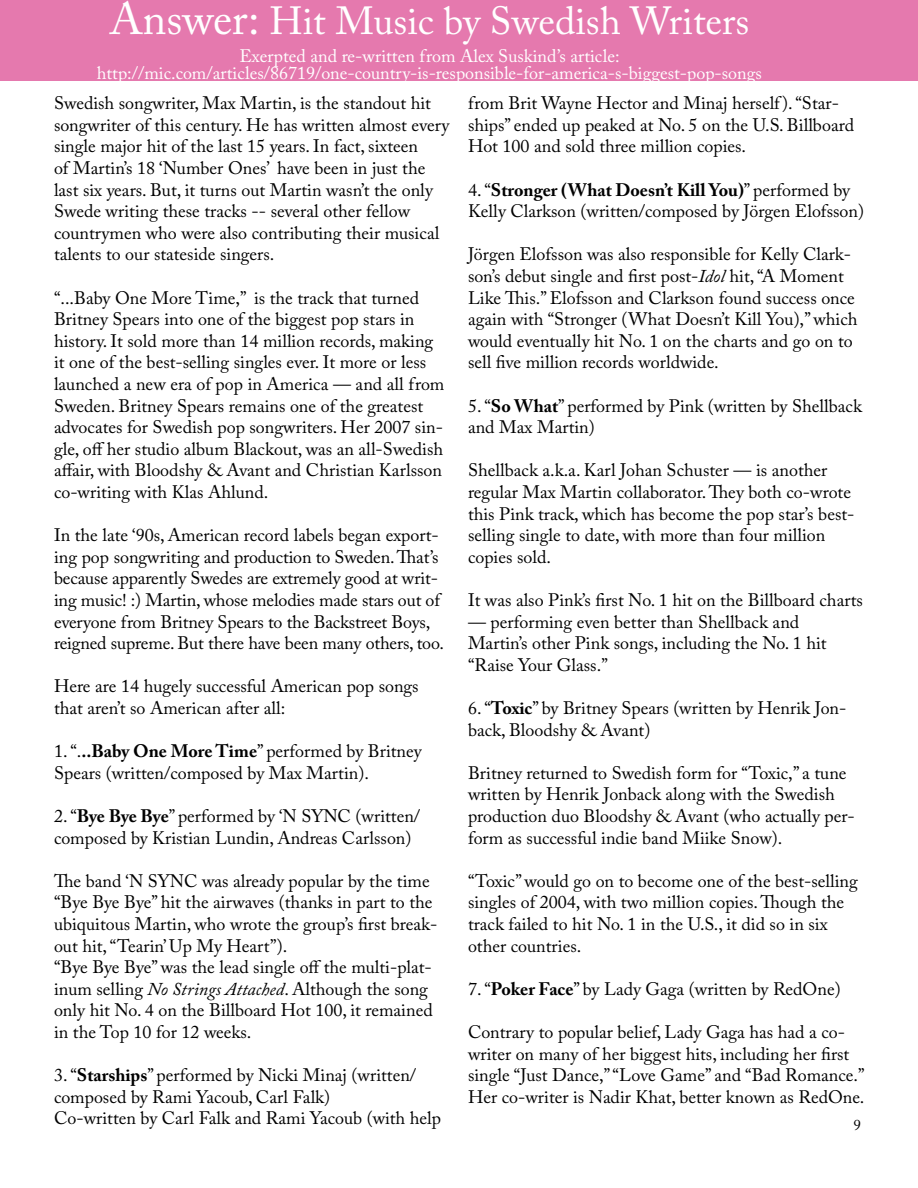
<style>
.page{position:relative;width:918px;height:1188px;background:#fff}
.page>*{position:absolute;margin:0;border:0;box-sizing:border-box;transform-origin:0 0}
.t1{font:39px "Adobe Caslon Pro";color:#fff}
.t2{font:18px/21.6px "Adobe Caslon Pro";color:#000}
.t3{font:18px/16.5px "Adobe Caslon Pro";color:#fff;text-align:center}
.t4{font:15px "Adobe Caslon Pro";color:#000}
.s1{font-size:45px}
.s2{font-weight:700}
.s3{font-style:italic}
</style>
<div class="page">
<div style="left:0;top:0;width:918px;height:81px;background:#e579ae"></div>
<h1 class="t1" style="left:109px;top:-2px;width:641px"><span class="s1">Answer:</span> Hit Music by Swedish Writers</h1>
<p class="t3" style="left:97px;top:48px;width:667px">Exerpted and re-written from Alex Suskind’s article: http://mic.com/articles/86719/one-country-is-responsible-for-america-s-biggest-pop-songs</p>
<p class="t2" style="left:54px;top:92px;width:397px">Swedish songwriter, Max Martin, is the standout hit songwriter of this century. He has written almost every single major hit of the last 15 years. In fact, sixteen<br>of Martin’s 18 ‘Number Ones’ have been in just the last six years. But, it turns out Martin wasn’t the only Swede writing these tracks -- several other fellow countrymen who were also contributing their musical talents to our stateside singers.</p>
<p class="t2" style="left:54px;top:287px;width:392px">“...Baby One More Time,” is the track that turned Britney Spears into one of the biggest pop stars in history. It sold more than 14 million records, making it one of the best-selling singles ever. It more or less launched a new era of pop in America — and all from Sweden. Britney Spears remains one of the greatest advocates for Swedish pop songwriters. Her 2007 sin&shy;gle, off her studio album Blackout, was an all-Swedish affair, with Bloodshy &amp; Avant and Christian Karlsson co-writing with Klas Ahlund.</p>
<p class="t2" style="left:54px;top:524px;width:391px">In the late ‘90s, American record labels began export&shy;ing pop songwriting and production to Sweden. That’s because apparently Swedes are extremely good at writ&shy;ing music! :) Martin, whose melodies made stars out of everyone from Britney Spears to the Backstreet Boys, reigned supreme. But there have been many others, too.</p>
<p class="t2" style="left:54px;top:675px;width:366px">Here are 14 hugely successful American pop songs that aren’t so American after all:</p>
<p class="t2" style="left:54px;top:740px;width:369px">1. “.<span class="s2">..Baby One More Time</span>” performed by Britney<br>Spears (written/composed by Max Martin).</p>
<p class="t2" style="left:54px;top:805px;width:368px">2. “<span class="s2">Bye Bye Bye</span>” performed by ‘N SYNC (written/ composed by Kristian Lundin, Andreas Carlsson)</p>
<p class="t2" style="left:54px;top:870px;width:385px">The band ‘N SYNC was already popular by the time “Bye Bye Bye” hit the airwaves (thanks in part to the ubiquitous Martin, who wrote the group’s first break&shy;out hit, “Tearin’ Up My Heart”).<br>“Bye Bye Bye” was the lead single off the multi-plat&shy;inum selling <span class="s3">No Strings Attached</span>. Although the song only hit No. 4 on the Billboard Hot 100, it remained in the Top 10 for 12 weeks.</p>
<p class="t2" style="left:54px;top:1064px;width:389px">3. “<span class="s2">Starships</span>” performed by Nicki Minaj (written/ composed by Rami Yacoub, Carl Falk)<br>Co-written by Carl Falk and Rami Yacoub (with help</p>
<p class="t2" style="left:468px;top:92px;width:388px">from Brit Wayne Hector and Minaj herself ). “Star&shy;ships” ended up peaked at No. 5 on the U.S. Billboard<br>Hot 100 and sold three million copies.</p>
<p class="t2" style="left:468px;top:179px;width:397px">4. “<span class="s2">Stronger (What Doesn’t Kill You)</span>” performed by<br>Kelly Clarkson (written/composed by Jörgen Elofsson)</p>
<p class="t2" style="left:468px;top:243px;width:391px">Jörgen Elofsson was also responsible for Kelly Clark&shy;son’s debut single and first post-<span class="s3">Idol</span> hit, “A Moment Like This.” Elofsson and Clarkson found success once again with “Stronger (What Doesn’t Kill You),” which would eventually hit No. 1 on the charts and go on to sell five million records worldwide.</p>
<p class="t2" style="left:468px;top:395px;width:396px">5. “<span class="s2">So What</span>” performed by Pink (written by Shellback and Max Martin)</p>
<p class="t2" style="left:468px;top:459px;width:388px">Shellback a.k.a. Karl Johan Schuster — is another regular Max Martin collaborator. They both co-wrote this Pink track, which has become the pop star’s best&shy;selling single to date, with more than four million copies sold.</p>
<p class="t2" style="left:468px;top:589px;width:396px">It was also Pink’s first No. 1 hit on the Billboard charts</p>
<p class="t2" style="left:468px;top:611px;width:360px">— performing even better than Shellback and<br>Martin’s other Pink songs, including the No. 1 hit “Raise Your Glass.”</p>
<p class="t2" style="left:468px;top:697px;width:380px">6. “<span class="s2">Toxic</span>” by Britney Spears (written by Henrik Jon&shy;back, Bloodshy &amp; Avant)</p>
<p class="t2" style="left:468px;top:762px;width:388px">Britney returned to Swedish form for “Toxic,” a tune written by Henrik Jonback along with the Swedish production duo Bloodshy &amp; Avant (who actually per&shy;form as successful indie band Miike Snow).</p>
<p class="t2" style="left:468px;top:870px;width:391px">“Toxic” would go on to become one of the best-selling singles of 2004, with two million copies. Though the track failed to hit No. 1 in the U.S., it did so in six other countries.</p>
<p class="t2" style="left:468px;top:978px;width:374px">7. “<span class="s2">Poker Face</span>” by Lady Gaga (written by RedOne)</p>
<p class="t2" style="left:468px;top:1021px;width:398px">Contrary to popular belief, Lady Gaga has had a co&shy;writer on many of her biggest hits, including her first single “Just Dance,” “Love Game” and “Bad Romance.” Her co-writer is Nadir Khat, better known as RedOne.</p>
<p class="t4" style="left:854px;top:1116px;width:9px">9</p>
</div>
